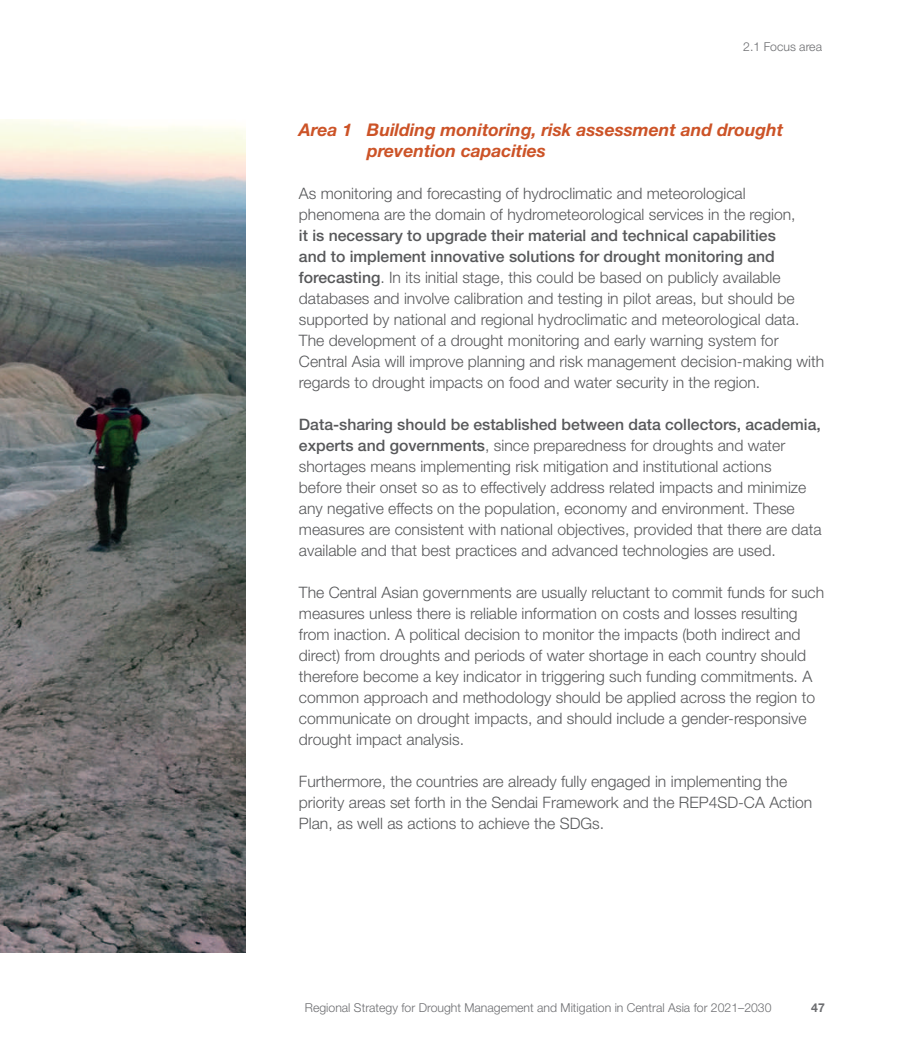
<style>
.page{position:relative;width:913px;height:1062px;background:#fff}
.page>*{position:absolute;margin:0;border:0;box-sizing:border-box;transform-origin:0 0}
.t1{font:italic 700 17.5px/21px "Helvetica Neue";color:#cc5327}
.t2{font:300 15.75px/21px "Helvetica Neue";color:#57585a}
.t3{font:300 12.25px "Helvetica Neue";color:#6c6d70}
.t4{font:700 12.25px "Helvetica Neue";color:#6c6d70}
.s1{font-weight:500}
</style>
<div class="page">
<img style="left:0;top:119px;width:246px;height:833px">
<p class="t3" style="left:743px;top:37px;width:80px">2.1 Focus area</p>
<p class="t1" style="left:367px;top:120px;width:418px;text-indent:-68px">Area 1 Building monitoring, risk assessment and drought prevention capacities</p>
<p class="t2" style="left:299px;top:182px;width:498px">As monitoring and forecasting of hydroclimatic and meteorological phenomena are the domain of hydrometeorological services in the region,</p>
<p class="t2" style="left:299px;top:224px;width:527px"><span class="s1">it is necessary to upgrade their material and technical capabilities<br>and to implement innovative solutions for drought monitoring and forecasting</span>. In its initial stage, this could be based on publicly available databases and involve calibration and testing in pilot areas, but should be supported by national and regional hydroclimatic and meteorological data.<br>The development of a drought monitoring and early warning system for Central Asia will improve planning and risk management decision-making with regards to drought impacts on food and water security in the region.</p>
<p class="t2" style="left:299px;top:413px;width:524px"><span class="s1">Data-sharing should be established between data collectors, academia, experts and governments</span>, since preparedness for droughts and water shortages means implementing risk mitigation and institutional actions<br>before their onset so as to effectively address related impacts and minimize any negative effects on the population, economy and environment. These measures are consistent with national objectives, provided that there are data available and that best practices and advanced technologies are used.</p>
<p class="t2" style="left:299px;top:581px;width:527px">The Central Asian governments are usually reluctant to commit funds for such measures unless there is reliable information on costs and losses resulting from inaction. A political decision to monitor the impacts (both indirect and direct) from droughts and periods of water shortage in each country should therefore become a key indicator in triggering such funding commitments. A common approach and methodology should be applied across the region to communicate on drought impacts, and should include a gender-responsive drought impact analysis.</p>
<p class="t2" style="left:299px;top:770px;width:515px">Furthermore, the countries are already fully engaged in implementing the priority areas set forth in the Sendai Framework and the REP4SD-CA Action<br>Plan, as well as actions to achieve the SDGs.</p>
<p class="t3" style="left:305px;top:998px;width:468px">Regional Strategy for Drought Management and Mitigation in Central Asia for 2021–2030</p>
<p class="t4" style="left:811px;top:998px;width:15px">47</p>
</div>
